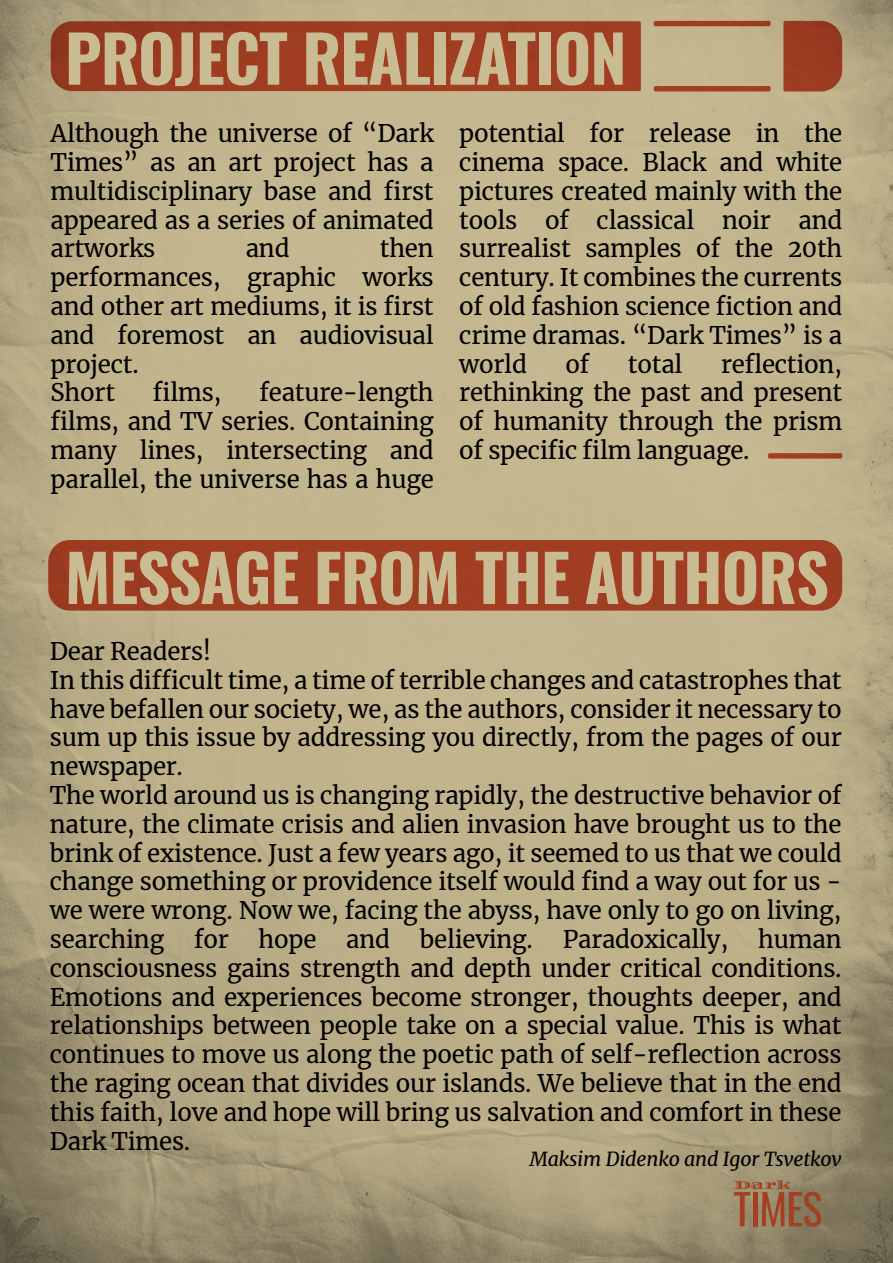
<style>
.page{position:relative;width:893px;height:1263px;background:#fff}
.page>*{position:absolute;margin:0;border:0;box-sizing:border-box;transform-origin:0 0}
.t1{font:64.5px "Oswald";letter-spacing:-.015em;color:#c9bb92}
.t2{font:24px/28.8px "Merriweather";letter-spacing:-.01em;color:#000;text-align:justify}
.t3{font:italic 19.5px "Merriweather";letter-spacing:-.01em;color:#000}
</style>
<div class="page">
<img style="left:0;top:0;width:893px;height:1263px">
<svg style="left:734px;top:1180px;width:87px;height:47px;background:#996c4e"></svg>
<h1 class="t1" style="left:65px;top:1px;width:563px">PROJECT REALIZATION</h1>
<p class="t2" style="left:51px;top:118px;width:385px">Although the universe of “Dark Times” as an art project has a multidisciplinary base and first appeared as a series of animated artworks</p>
<p class="t2" style="left:459px;top:118px;width:385px">potential for release in the cinema space. Black and white pictures created mainly with the tools of classical noir and surrealist samples of the 20th century. It combines the currents of old fashion science fiction and crime dramas. “Dark Times” is a world</p>
<p class="t2" style="left:51px;top:234px;width:385px;text-align:left;text-indent:329px">then performances, graphic works and other art mediums, it is first and foremost an audiovisual project.<br>Short</p>
<p class="t2" style="left:246px;top:234px;width:45px">and</p>
<p class="t2" style="left:459px;top:349px;width:385px;text-indent:262px">reflection, rethinking the past and present of humanity through the prism of specific film language.</p>
<p class="t2" style="left:565px;top:349px;width:25px">of</p>
<p class="t2" style="left:628px;top:349px;width:56px">total</p>
<p class="t2" style="left:51px;top:378px;width:385px;text-indent:209px">feature-length films, and TV series. Containing many lines, intersecting and parallel, the universe has a huge</p>
<p class="t2" style="left:153px;top:378px;width:70px">films,</p>
<h1 class="t1" style="left:65px;top:520px;width:766px">MESSAGE FROM THE AUTHORS</h1>
<p class="t2" style="left:50px;top:636px;width:793px;text-align:left">Dear Readers!<br>In this difficult time, a time of terrible changes and catastrophes that have befallen our society, we, as the authors, consider it necessary to sum up this issue by addressing you directly, from the pages of our newspaper.<br>The world around us is changing rapidly, the destructive behavior of nature, the climate crisis and alien invasion have brought us to the brink of existence. Just a few years ago, it seemed to us that we could change something or providence itself would find a way out for us - we were wrong. Now we, facing the abyss, have only to go on living, searching for hope and believing. Paradoxically, human consciousness gains strength and depth under critical conditions.<br>Emotions and experiences become stronger, thoughts deeper, and relationships between people take on a special value. This is what continues to move us along the poetic path of self-reflection across the raging ocean that divides our islands. We believe that in the end this faith, love and hope will bring us salvation and comfort in these Dark Times.</p>
<p class="t3" style="left:530px;top:1146px;width:313px">Maksim Didenko and Igor Tsvetkov</p>
</div>
